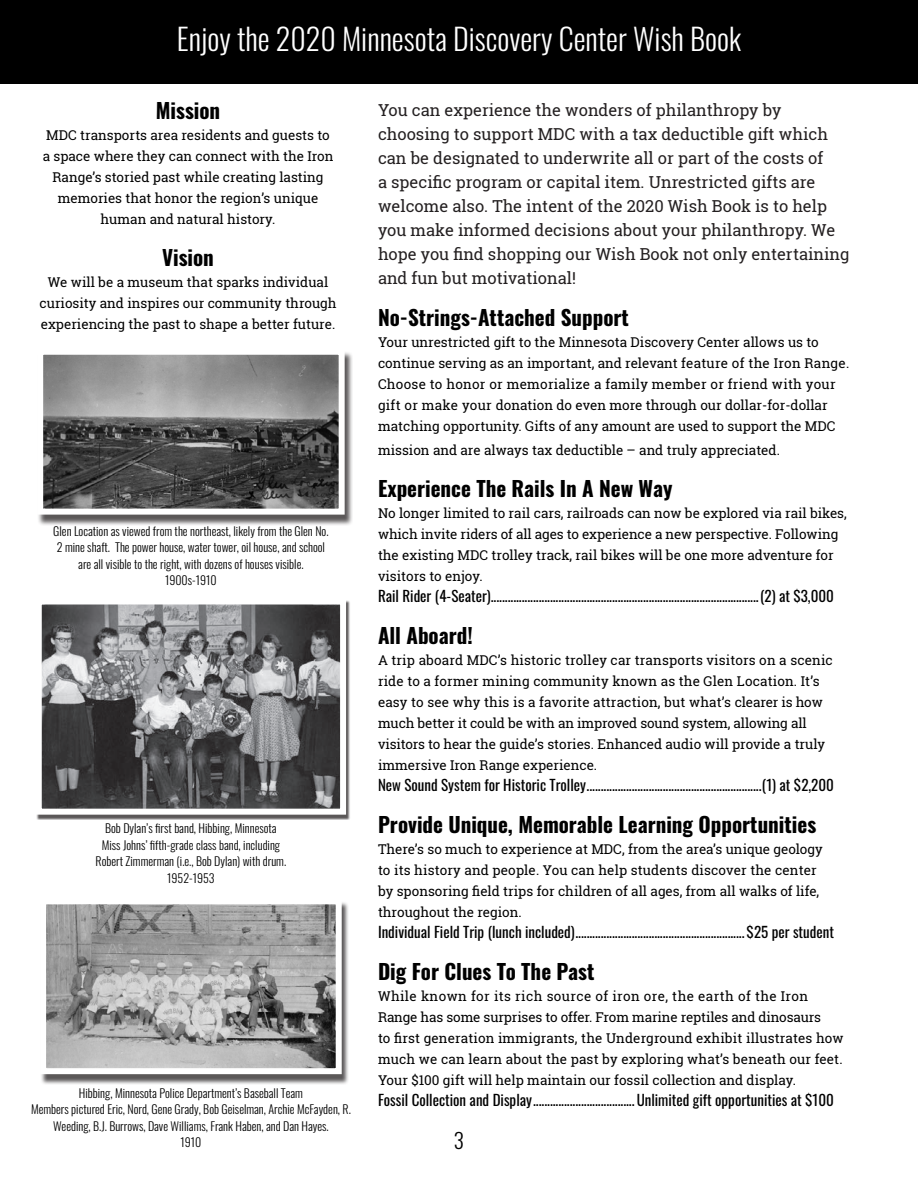
<style>
.page{position:relative;width:918px;height:1188px;background:#fff}
.page>*{position:absolute;margin:0;border:0;box-sizing:border-box;transform-origin:0 0}
.t1{font:300 30px "Oswald";color:#fff}
.Auction_Title{font:700 21px "Oswald";color:#000}
.t2{font:300 21px "Oswald";color:#000}
.t3{font:16.5px/24px "Roboto Slab";color:#231f20}
.Auction_Price{font:15px "Oswald";color:#000}
.Body{font:13.5px/21px "Roboto Slab";color:#000}
.Body-2{font:13.5px "Roboto Slab";letter-spacing:.03em;color:#000}
.Pic_Captions{font:300 12px/16.5px "Oswald";color:#000;text-align:center}
</style>
<div class="page">
<div style="left:0;top:0;width:918px;height:83px;background:#000"></div>
<div style="left:36px;top:600px;width:314px;height:220px;background:#231f20;opacity:.75"></div>
<img style="left:43px;top:605px;width:296px;height:203px">
<div style="left:36px;top:598px;width:310px;height:217px;border:6px solid #fff"></div>
<div style="left:40px;top:901px;width:310px;height:184px;background:#231f20;opacity:.75"></div>
<img style="left:47px;top:905px;width:288px;height:162px">
<div style="left:40px;top:898px;width:302px;height:176px;border:6px solid #fff"></div>
<div style="left:37px;top:351px;width:316px;height:175px;background:#231f20;opacity:.75"></div>
<img style="left:44px;top:356px;width:294px;height:152px">
<div style="left:37px;top:349px;width:308px;height:166px;border:6px solid #fff"></div>
<p class="t1" style="left:177px;top:13px;width:566px">Enjoy the 2020 Minnesota Discovery Center Wish Book</p>
<p class="Auction_Title" style="left:156px;top:99px;width:66px">Mission</p>
<p class="Body" style="left:43px;top:124px;width:292px;text-align:center">MDC transports area residents and guests to a space where they can connect with the Iron Range’s storied past while creating lasting memories that honor the region’s unique human and natural history.</p>
<p class="Auction_Title" style="left:162px;top:246px;width:53px">Vision</p>
<p class="Body" style="left:40px;top:271px;width:299px;text-align:center">We will be a museum that sparks individual curiosity and inspires our community through experiencing the past to shape a better future.</p>
<p class="Pic_Captions" style="left:53px;top:521px;width:277px">Glen Location as viewed from the northeast, likely from the Glen No.<br>2 mine shaft. The power house, water tower, oil house, and school are all visible to the right, with dozens of houses visible.</p>
<p class="Pic_Captions" style="left:165px;top:571px;width:53px">1900s-1910</p>
<p class="Pic_Captions" style="left:105px;top:819px;width:173px">Bob Dylan’s first band, Hibbing, Minnesota</p>
<p class="Pic_Captions" style="left:102px;top:836px;width:180px">Miss Johns’ fifth-grade class band, including</p>
<p class="Pic_Captions" style="left:96px;top:852px;width:192px">Robert Zimmerman (i.e., Bob Dylan) with drum.</p>
<p class="Pic_Captions" style="left:167px;top:869px;width:49px">1952-1953</p>
<p class="Pic_Captions" style="left:79px;top:1083px;width:226px">Hibbing, Minnesota Police Department’s Baseball Team</p>
<p class="Pic_Captions" style="left:31px;top:1100px;width:321px">Members pictured Eric, Nord, Gene Grady, Bob Geiselman, Archie McFayden, R.<br>Weeding, B.J. Burrows, Dave Williams, Frank Haben, and Dan Hayes.</p>
<p class="Pic_Captions" style="left:180px;top:1133px;width:23px">1910</p>
<p class="t3" style="left:378px;top:98px;width:473px">You can experience the wonders of philanthropy by choosing to support MDC with a tax deductible gift which can be designated to underwrite all or part of the costs of<br>a specific program or capital item. Unrestricted gifts are welcome also. The intent of the 2020 Wish Book is to help you make informed decisions about your philanthropy. We hope you find shopping our Wish Book not only entertaining and fun but motivational!</p>
<p class="Auction_Title" style="left:378px;top:306px;width:253px">No-Strings-Attached Support</p>
<p class="Body" style="left:378px;top:331px;width:473px">Your unrestricted gift to the Minnesota Discovery Center allows us to continue serving as an important, and relevant feature of the Iron Range.<br>Choose to honor or memorialize a family member or friend with your gift or make your donation do even more through our dollar-for-dollar matching opportunity. Gifts of any amount are used to support the MDC</p>
<p class="Body" style="left:378px;top:439px;width:403px">mission and are always tax deductible – and truly appreciated.</p>
<p class="Auction_Title" style="left:378px;top:477px;width:296px">Experience The Rails In A New Way</p>
<p class="Body" style="left:378px;top:502px;width:470px">No longer limited to rail cars, railroads can now be explored via rail bikes, which invite riders of all ages to experience a new perspective. Following the existing MDC trolley track, rail bikes will be one more adventure for visitors to enjoy.</p>
<p class="Auction_Price" style="left:378px;top:582px;width:458px">Rail Rider (4-Seater)...............................................................................................(2) at $3,000</p>
<p class="Auction_Title" style="left:378px;top:624px;width:96px">All Aboard!</p>
<p class="Body" style="left:378px;top:649px;width:456px">A trip aboard MDC’s historic trolley car transports visitors on a scenic ride to a former mining community known as the Glen Location. It’s easy to see why this is a favorite attraction, but what’s clearer is how much better it could be with an improved sound system, allowing all visitors to hear the guide’s stories. Enhanced audio will provide a truly immersive Iron Range experience.</p>
<p class="Auction_Price" style="left:378px;top:771px;width:458px">New Sound System for Historic Trolley..............................................................(1) at $2,200</p>
<p class="Auction_Title" style="left:378px;top:813px;width:440px">Provide Unique, Memorable Learning Opportunities</p>
<p class="Body" style="left:378px;top:838px;width:446px">There’s so much to experience at MDC, from the area’s unique geology to its history and people. You can help students discover the center by sponsoring field trips for children of all ages, from all walks of life, throughout the region.</p>
<p class="Auction_Price" style="left:378px;top:918px;width:458px">Individual Field Trip (lunch included)............................................................ $25 per student</p>
<p class="Auction_Title" style="left:378px;top:960px;width:218px">Dig For Clues To The Past</p>
<p class="Body-2" style="left:378px;top:987px;width:432px">While known for its rich source of iron ore, the earth of the Iron</p>
<p class="Body" style="left:378px;top:1006px;width:445px">Range has some surprises to offer. From marine reptiles and dinosaurs</p>
<p class="Body" style="left:378px;top:1027px;width:467px">to first generation immigrants, the Underground exhibit illustrates how much we can learn about the past by exploring what’s beneath our feet.</p>
<p class="Body" style="left:378px;top:1069px;width:419px">Your $100 gift will help maintain our fossil collection and display.</p>
<p class="Auction_Price" style="left:378px;top:1086px;width:458px">Fossil Collection and Display.................................... Unlimited gift opportunities at $100</p>
<h2 class="t2" style="left:454px;top:1122px;width:12px">3</h2>
</div>
